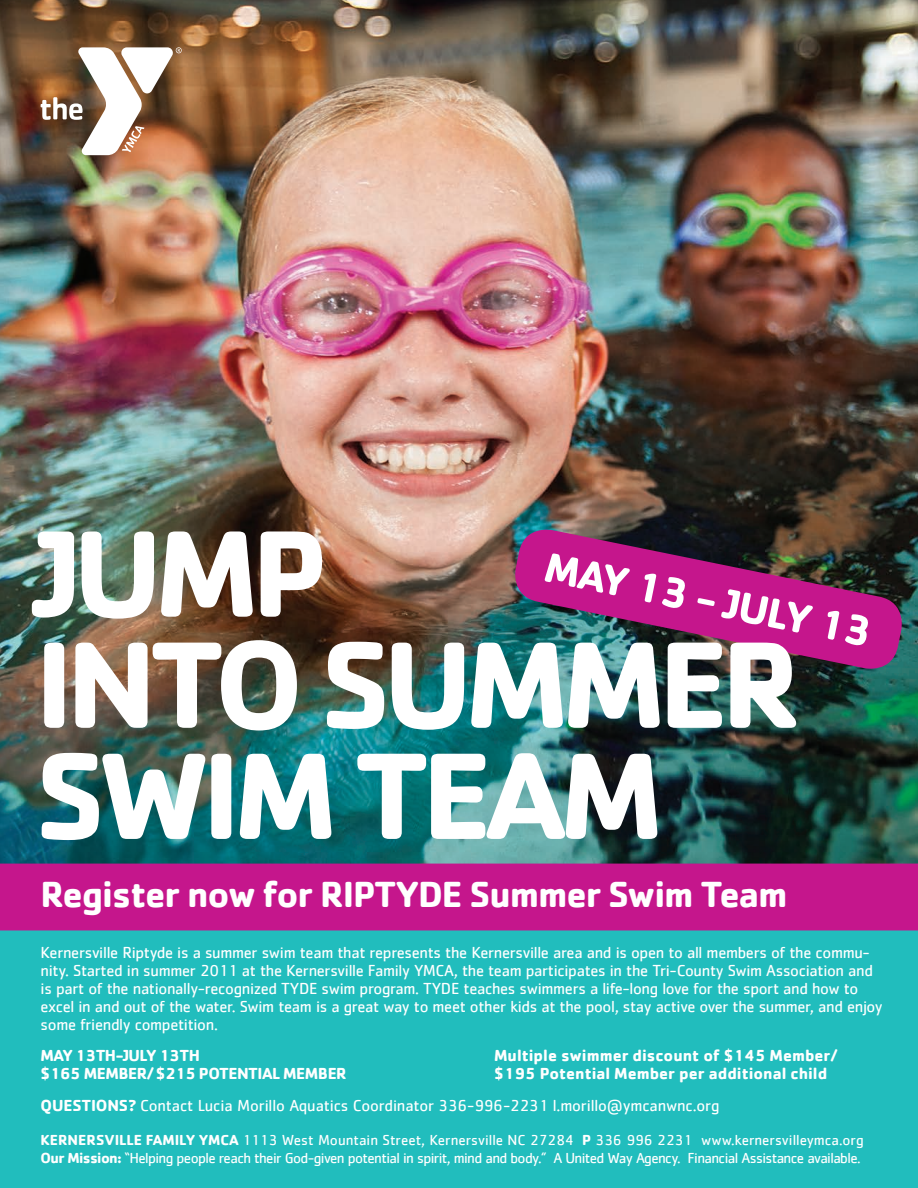
<style>
.page{position:relative;width:918px;height:1188px;background:#fff}
.page>*{position:absolute;margin:0;border:0;box-sizing:border-box;transform-origin:0 0}
.t1{font:700 127.65px/111.1px "Cachet";letter-spacing:-.06em;color:#fff}
.t2{font:700 43.5px "Cachet";color:#fff}
.t3{font:700 37.5px "Cachet";letter-spacing:-.03em;color:#fff}
.t4{font:16.5px/18px "Cachet";letter-spacing:-.02em;color:#fff}
.t5{font:700 16.5px/18px "Cachet";color:#fff}
.t6{font:700 16.5px/18px "Cachet";letter-spacing:-.03em;color:#fff}
.t7{font:15px/18px "Cachet";letter-spacing:-.04em;color:#fff}
.s1{font-weight:700}
</style>
<div class="page">
<div style="left:0;top:930px;width:918px;height:258px;background:#21bdbd"></div>
<img style="left:0;top:0;width:918px;height:864px">
<div style="left:0;top:864px;width:918px;height:66px;background:#c5168c"></div>
<svg style="left:41px;top:47px;width:141px;height:108px"></svg>
<img style="left:510px;top:524px;width:397px;height:150px">
<h1 class="t1" style="left:35px;top:514px;width:769px">JUMP<br>INTO SUMMER<br>SWIM TEAM</h1>
<h2 class="t2" style="left:551px;top:537px;width:335px;rotate:12deg">MAY 13 - JULY 13</h2>
<h3 class="t3" style="left:41px;top:870px;width:749px">Register now for RIPTYDE Summer Swim Team</h3>
<p class="t4" style="left:41px;top:943px;width:843px">Kernersville Riptyde is a summer swim team that represents the Kernersville area and is open to all members of the commu&shy;nity. Started in summer 2011 at the Kernersville Family YMCA, the team participates in the Tri-County Swim Association and is part of the nationally-recognized TYDE swim program. TYDE teaches swimmers a life-long love for the sport and how to excel in and out of the water. Swim team is a great way to meet other kids at the pool, stay active over the summer, and enjoy some friendly competition.</p>
<p class="t6" style="left:41px;top:1046px;width:308px">MAY 13TH-JULY 13TH<br>$165 MEMBER/ $215 POTENTIAL MEMBER</p>
<p class="t5" style="left:494px;top:1046px;width:344px">Multiple swimmer discount of $145 Member/ $195 Potential Member per additional child</p>
<p class="t4" style="left:41px;top:1097px;width:680px"><span class="s1">QUESTIONS?</span> Contact Lucia Morillo Aquatics Coordinator 336-996-2231 l.morillo@ymcanwnc.org</p>
<p class="t7" style="left:41px;top:1131px;width:825px"><span class="s1">KERNERSVILLE FAMILY YMCA</span> 1113 West Mountain Street, Kernersville NC 27284 <span class="s1">P</span> 336 996 2231 www.kernersvilleymca.org<br><span class="s1">Our Mission:</span> “Helping people reach their God-given potential in spirit, mind and body.” A United Way Agency. Financial Assistance available.</p>
</div>
